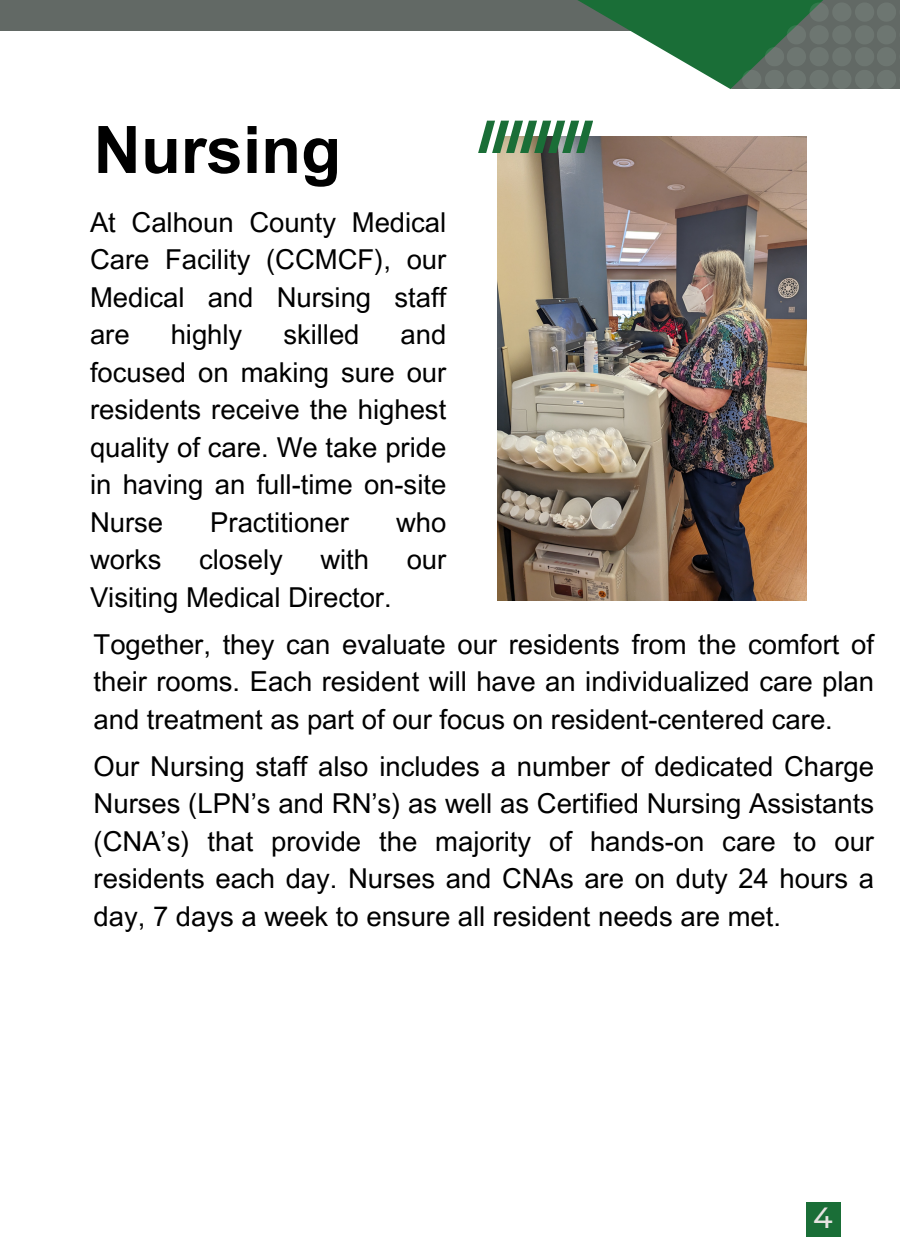
<style>
.page{position:relative;width:900px;height:1260px;background:#fff}
.page>*{position:absolute;margin:0;border:0;box-sizing:border-box;transform-origin:0 0}
.t1{font:700 65.5px "Arial MT Pro";color:#000}
.t2{font:500 29.25px "Montserrat";color:#e7e4e2}
.t3{font:27.5px/37.5px "Arial MT Pro";color:#000;text-align:justify}
</style>
<div class="page">
<img style="left:497px;top:137px;width:310px;height:463px">
<svg style="left:478px;top:121px;width:114px;height:32px"></svg>
<div style="left:0;top:0;width:703px;height:31px;background:#626965"></div>
<svg style="left:578px;top:0;width:152px;height:89px"></svg>
<svg style="left:730px;top:0;width:170px;height:89px"></svg>
<svg style="left:742px;top:2px;width:158px;height:87px;background:#577060"></svg>
<div style="left:806px;top:1202px;width:35px;height:34px;background:#1a6e37"></div>
<h1 class="t1" style="left:94px;top:125px;width:249px">Nursing</h1>
<p class="t3" style="left:90px;top:207px;width:358px">At Calhoun County Medical Care Facility (CCMCF), our Medical and Nursing staff are</p>
<p class="t3" style="left:90px;top:319px;width:358px;text-indent:311px">and focused on making sure our residents receive the highest quality of care. We take pride in having an full-time on-site Nurse</p>
<p class="t3" style="left:171px;top:319px;width:73px">highly</p>
<p class="t3" style="left:283px;top:319px;width:78px">skilled</p>
<p class="t3" style="left:210px;top:507px;width:140px">Practitioner</p>
<p class="t3" style="left:396px;top:507px;width:52px">who</p>
<p class="t3" style="left:90px;top:544px;width:73px">works</p>
<p class="t3" style="left:199px;top:544px;width:85px">closely</p>
<p class="t3" style="left:320px;top:544px;width:50px">with</p>
<p class="t3" style="left:407px;top:544px;width:41px">our</p>
<p class="t3" style="left:90px;top:582px;width:303px">Visiting Medical Director.</p>
<p class="t3" style="left:94px;top:629px;width:782px">Together, they can evaluate our residents from the comfort of their rooms. Each resident will have an individualized care plan and treatment as part of our focus on resident-centered care.</p>
<p class="t3" style="left:94px;top:751px;width:782px">Our Nursing staff also includes a number of dedicated Charge Nurses (LPN’s and RN’s) as well as Certified Nursing Assistants (CNA’s) that provide the majority of hands-on care to our residents each day. Nurses and CNAs are on duty 24 hours a day, 7 days a week to ensure all resident needs are met.</p>
<p class="t2" style="left:813px;top:1200px;width:21px">4</p>
</div>
